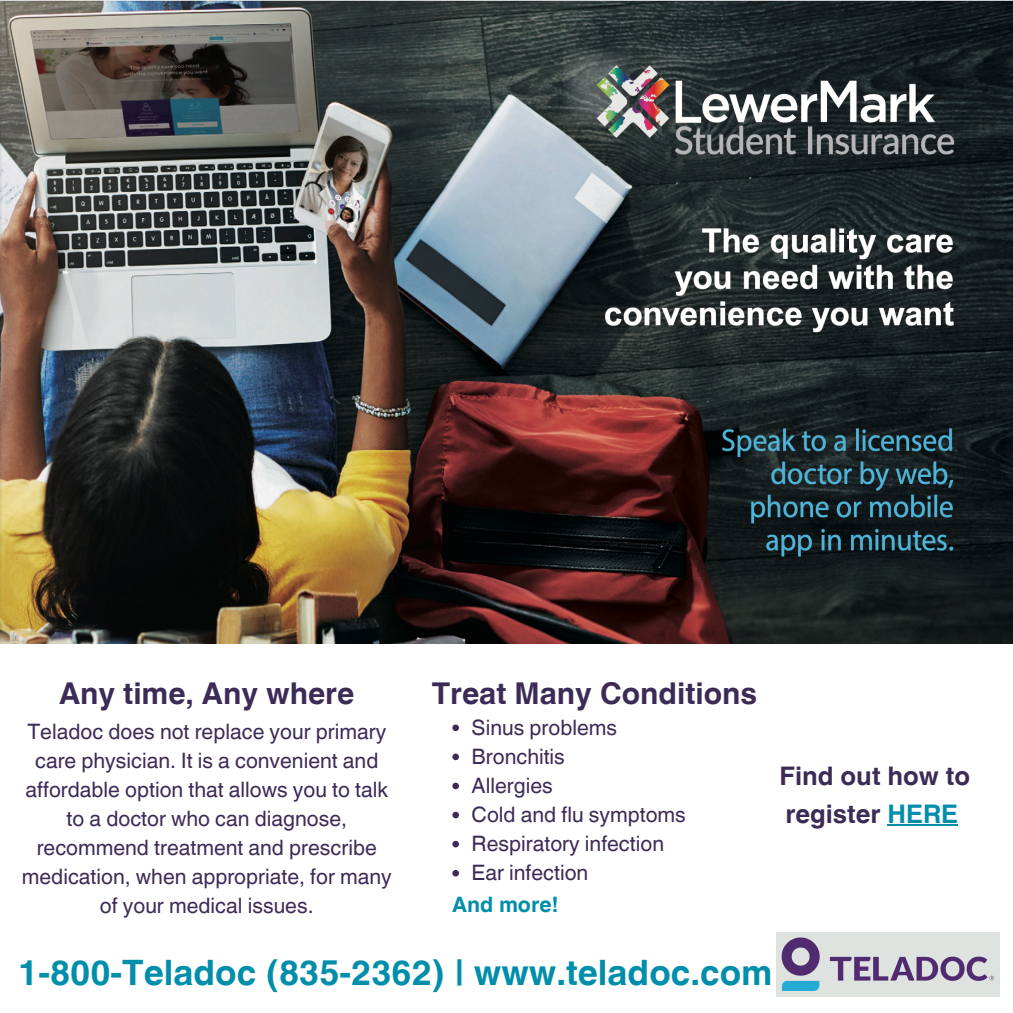
<style>
.page{position:relative;width:1013px;height:1013px;background:#fff}
.page>*{position:absolute;margin:0;border:0;box-sizing:border-box;transform-origin:0 0}
.t1{font:700 35px "Helvetica World";color:#008eaa}
.t2{font:700 30px "Helvetica World";color:#3d2b57}
.t3{font:700 25.62px/37.5px "Helvetica World";color:#3d2b57}
.t4{font:21.25px/29px "Helvetica World";color:#3d2b57;text-align:center}
.t5{font:700 21.25px "Helvetica World";color:#008eaa}
.s1{color:#008eaa}
</style>
<div class="page">
<img style="left:0;top:0;width:1012px;height:643px">
<img style="left:776px;top:932px;width:223px;height:64px">
<svg style="left:452px;top:724px;width:7px;height:7px"></svg>
<svg style="left:452px;top:753px;width:7px;height:7px"></svg>
<svg style="left:452px;top:782px;width:7px;height:7px"></svg>
<svg style="left:452px;top:811px;width:7px;height:7px"></svg>
<svg style="left:452px;top:840px;width:7px;height:7px"></svg>
<svg style="left:452px;top:870px;width:7px;height:6px"></svg>
<hr style="left:887px;top:824px;width:71px;height:2px;background:#008eaa">
<p class="t2" style="left:59px;top:668px;width:297px">Any time, Any where</p>
<p class="t4" style="left:22px;top:717px;width:371px">Teladoc does not replace your primary care physician. It is a convenient and affordable option that allows you to talk to a doctor who can diagnose, recommend treatment and prescribe medication, when appropriate, for many of your medical issues.</p>
<p class="t2" style="left:432px;top:668px;width:327px">Treat Many Conditions</p>
<p class="t4" style="left:471px;top:713px;width:147px">Sinus problems</p>
<p class="t4" style="left:471px;top:742px;width:95px">Bronchitis</p>
<p class="t4" style="left:471px;top:771px;width:83px">Allergies</p>
<p class="t4" style="left:471px;top:800px;width:216px">Cold and flu symptoms</p>
<p class="t4" style="left:471px;top:829px;width:194px">Respiratory infection</p>
<p class="t4" style="left:471px;top:858px;width:118px">Ear infection</p>
<p class="t5" style="left:452px;top:887px;width:108px">And more!</p>
<p class="t3" style="left:779px;top:754px;width:192px">Find out how to register <span class="s1">HERE</span></p>
<p class="t1" style="left:18px;top:943px;width:755px">1-800-Teladoc (835-2362) | www.teladoc.com</p>
</div>
